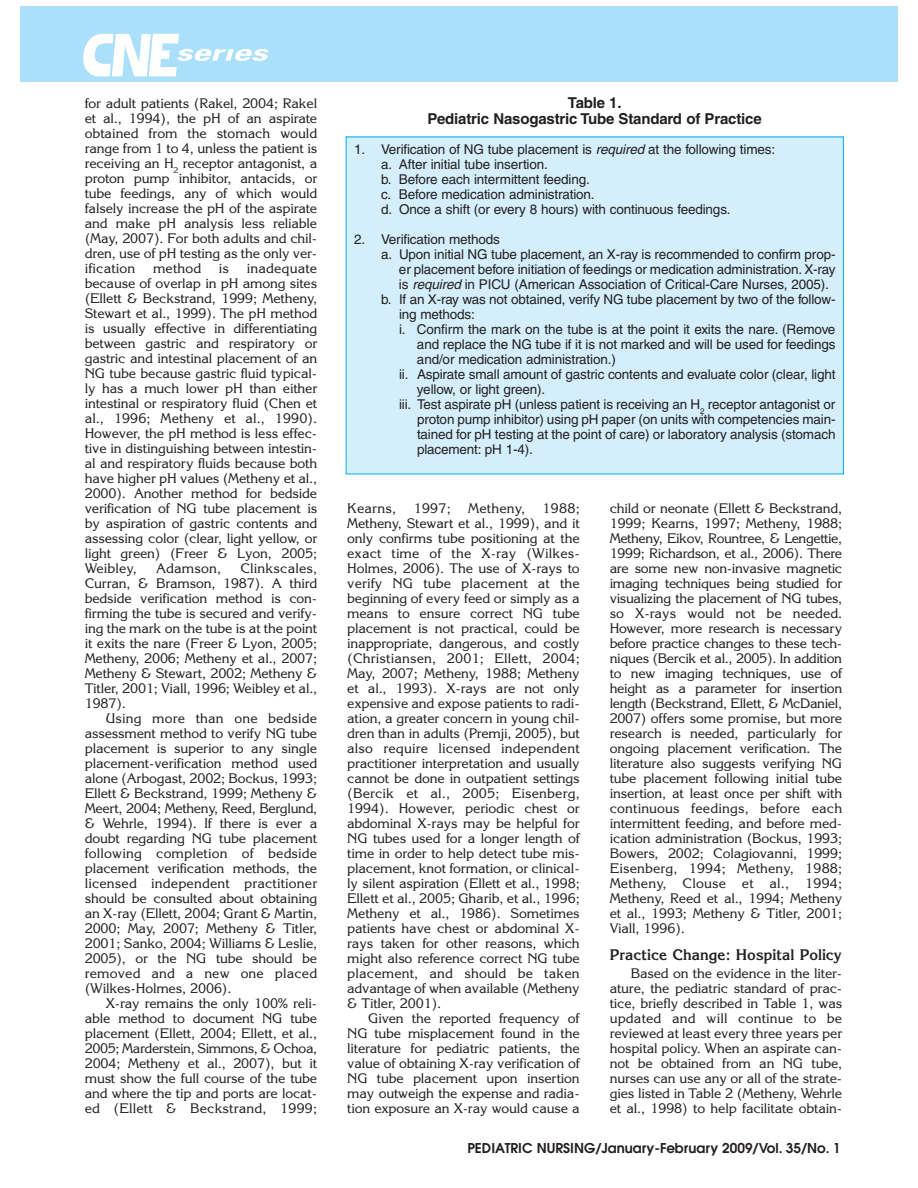
<style>
.page{position:relative;width:918px;height:1188px;background:#fff}
.page>*{position:absolute;margin:0;border:0;box-sizing:border-box;transform-origin:0 0}
.t1{font:700 15px/16.5px "Helvetica";letter-spacing:-.01em;color:#231f20;text-align:center}
.t2{font:700 15px "Korinna";color:#231f20}
.t3{font:13.5px/15px "Korinna";letter-spacing:-.01em;color:#231f20;text-align:justify}
.t4{font:13.5px/15px "Helvetica";letter-spacing:-.01em;color:#231f20}
.t5{font:600 13.5px "Avant Garde";color:#231f20}
.t6{font:13.5px "Korinna";letter-spacing:.01em;color:#231f20}
.s1{font-style:italic}
</style>
<div class="page">
<div style="left:20px;top:7px;width:878px;height:74px;background:#aae0f9"></div>
<svg style="left:83px;top:34px;width:185px;height:42px"></svg>
<div style="left:346px;top:137px;width:497px;height:337px;background:#d4effb"></div>
<p class="t3" style="left:85px;top:97px;width:234px">for adult patients (Rakel, 2004; Rakel et al., 1994), the pH of an aspirate obtained from the stomach would range from 1 to 4, unless the patient is receiving an H<sub>2</sub> receptor antagonist, a proton pump inhibitor, antacids, or tube feedings, any of which would falsely increase the pH of the aspirate and make pH analysis less reliable (May, 2007). For both adults and chil&shy;dren, use of pH testing as the only ver&shy;ification</p>
<p class="t3" style="left:85px;top:262px;width:234px;text-indent:162px">inadequate because of overlap in pH among sites (Ellett &amp; Beckstrand, 1999; Metheny, Stewart et al., 1999). The pH method is usually effective in differentiating between gastric and respiratory or gastric and intestinal placement of an NG tube because gastric fluid typical&shy;ly has a much lower pH than either intestinal or respiratory fluid (Chen et al., 1996; Metheny et al., 1990).<br>However, the pH method is less effec&shy;tive in distinguishing between intestin&shy;al and respiratory fluids because both have higher pH values (Metheny et al., 2000). Another method for bedside verification of NG tube placement is by aspiration of gastric contents and assessing color (clear, light yellow, or light green) (Freer &amp; Lyon, 2005; Weibley,</p>
<p class="t3" style="left:153px;top:262px;width:50px">method</p>
<p class="t3" style="left:219px;top:262px;width:12px">is</p>
<p class="t3" style="left:85px;top:562px;width:234px;text-indent:156px">Clinkscales, Curran, &amp; Bramson, 1987). A third bedside verification method is con&shy;firming the tube is secured and verify&shy;ing the mark on the tube is at the point it exits the nare (Freer &amp; Lyon, 2005; Metheny, 2006; Metheny et al., 2007; Metheny &amp; Stewart, 2002; Metheny &amp; Titler, 2001; Viall, 1996; Weibley et al., 1987).</p>
<p class="t3" style="left:85px;top:712px;width:234px;text-indent:21px">Using more than one bedside assessment method to verify NG tube placement is superior to any single placement-verification method used alone (Arbogast, 2002; Bockus, 1993; Ellett &amp; Beckstrand, 1999; Metheny &amp; Meert, 2004; Metheny, Reed, Berglund, &amp; Wehrle, 1994). If there is ever a doubt regarding NG tube placement following completion of bedside placement verification methods, the licensed independent practitioner should be consulted about obtaining an X-ray (Ellett, 2004; Grant &amp; Martin, 2000; May, 2007; Metheny &amp; Titler, 2001; Sanko, 2004; Williams &amp; Leslie, 2005), or the NG tube should be removed and a new one placed (Wilkes-Holmes, 2006).</p>
<p class="t3" style="left:85px;top:997px;width:234px;text-indent:21px">X-ray remains the only 100% reli&shy;able method to document NG tube placement (Ellett, 2004; Ellett, et al., 2005; Marderstein, Simmons, &amp; Ochoa, 2004; Metheny et al., 2007), but it must show the full course of the tube and where the tip and ports are locat&shy;ed (Ellett &amp; Beckstrand, 1999;</p>
<p class="t6" style="left:156px;top:563px;width:67px">Adamson,</p>
<p class="t1" style="left:428px;top:95px;width:336px">Table 1.<br>Pediatric Nasogastric Tube Standard of Practice</p>
<p class="t4" style="left:381px;top:144px;width:396px;text-indent:-27px">1. Verification of NG tube placement is <span class="s1">required</span>at the following times: a. After initial tube insertion.<br>b. Before each intermittent feeding.<br>c. Before medication administration.<br>d. Once a shift (or every 8 hours) with continuous feedings.</p>
<p class="t4" style="left:354px;top:234px;width:147px">2. Verification methods</p>
<p class="t4" style="left:381px;top:249px;width:456px">a. Upon initial NG tube placement, an X-ray is recommended to confirm prop-</p>
<p class="t4" style="left:399px;top:264px;width:438px">er placement before initiation of feedings or medication administration. X-ray</p>
<p class="t4" style="left:399px;top:279px;width:432px">is <span class="s1">required</span>in PICU (American Association of Critical-Care Nurses, 2005).</p>
<p class="t4" style="left:381px;top:294px;width:456px">b. If an X-ray was not obtained, verify NG tube placement by two of the follow-</p>
<p class="t4" style="left:399px;top:309px;width:77px">ing methods:</p>
<p class="t4" style="left:399px;top:324px;width:438px">i. Confirm the mark on the tube is at the point it exits the nare. (Remove</p>
<p class="t4" style="left:417px;top:339px;width:420px">and replace the NG tube if it is not marked and will be used for feedings</p>
<p class="t4" style="left:417px;top:354px;width:200px">and/or medication administration.)</p>
<p class="t4" style="left:399px;top:369px;width:438px">ii. Aspirate small amount of gastric contents and evaluate color (clear, light</p>
<p class="t4" style="left:417px;top:384px;width:130px">yellow, or light green).</p>
<p class="t4" style="left:399px;top:399px;width:438px">iii. Test aspirate pH (unless patient is receiving an H<sub>2</sub> receptor antagonist or</p>
<p class="t4" style="left:417px;top:414px;width:420px">proton pump inhibitor) using pH paper (on units with competencies main-</p>
<p class="t4" style="left:417px;top:429px;width:420px">tained for pH testing at the point of care) or laboratory analysis (stomach</p>
<p class="t4" style="left:417px;top:444px;width:117px">placement: pH 1-4).</p>
<p class="t3" style="left:347px;top:502px;width:234px;text-indent:195px">1988; Metheny, Stewart et al., 1999), and it only confirms tube positioning at the exact time of the X-ray (Wilkes-Holmes, 2006). The use of X-rays to verify NG tube placement at the beginning of every feed or simply as a means to ensure correct NG tube placement is not practical, could be inappropriate, dangerous, and costly (Christiansen, 2001; Ellett, 2004; May, 2007; Metheny, 1988; Metheny et al., 1993). X-rays are not only expensive and expose patients to radi&shy;ation, a greater concern in young chil&shy;dren than in adults (Premji, 2005), but also require licensed independent practitioner interpretation and usually cannot be done in outpatient settings (Bercik et al., 2005; Eisenberg, 1994). However, periodic chest or abdominal X-rays may be helpful for NG tubes used for a longer length of time in order to help detect tube mis&shy;placement, knot formation, or clinical&shy;ly silent aspiration (Ellett et al., 1998; Ellett et al., 2005; Gharib, et al., 1996; Metheny et al., 1986). Sometimes patients have chest or abdominal X&shy;rays taken for other reasons, which might also reference correct NG tube placement, and should be taken advantage of when available (Metheny &amp; Titler, 2001).</p>
<p class="t3" style="left:347px;top:1012px;width:234px;text-indent:21px">Given the reported frequency of NG tube misplacement found in the literature for pediatric patients, the value of obtaining X-ray verification of NG tube placement upon insertion may outweigh the expense and radia&shy;tion exposure an X-ray would cause a</p>
<p class="t3" style="left:347px;top:502px;width:51px">Kearns,</p>
<p class="t3" style="left:414px;top:502px;width:39px">1997;</p>
<p class="t6" style="left:468px;top:503px;width:58px">Metheny,</p>
<p class="t3" style="left:610px;top:502px;width:234px">child or neonate (Ellett &amp; Beckstrand, 1999; Kearns, 1997; Metheny, 1988; Metheny, Eikov, Rountree, &amp; Lengettie, 1999; Richardson, et al., 2006). There are some new non-invasive magnetic imaging techniques being studied for visualizing the placement of NG tubes, so X-rays would not be needed.<br>However, more research is necessary before practice changes to these tech&shy;niques (Bercik et al., 2005). In addition to new imaging techniques, use of height as a parameter for insertion length (Beckstrand, Ellett, &amp; McDaniel, 2007) offers some promise, but more research is needed, particularly for ongoing placement verification. The literature also suggests verifying NG tube placement following initial tube insertion, at least once per shift with continuous feedings, before each intermittent feeding, and before med&shy;ication administration (Bockus, 1993; Bowers, 2002; Colagiovanni, 1999; Eisenberg, 1994; Metheny, 1988; Metheny, Clouse et al., 1994; Metheny, Reed et al., 1994; Metheny et al., 1993; Metheny &amp; Titler, 2001; Viall, 1996).</p>
<p class="t2" style="left:610px;top:949px;width:234px">Practice Change: Hospital Policy</p>
<p class="t3" style="left:610px;top:967px;width:234px;text-indent:21px">Based on the evidence in the liter&shy;ature, the pediatric standard of prac&shy;tice, briefly described in Table 1, was updated and will continue to be reviewed at least every three years per hospital policy. When an aspirate can&shy;not be obtained from an NG tube, nurses can use any or all of the strate&shy;gies listed in Table 2 (Metheny, Wehrle et al., 1998) to help facilitate obtain-</p>
<p class="t5" style="left:467px;top:1144px;width:375px">PEDIATRIC NURSING/January-February 2009/Vol. 35/No. 1</p>
</div>
